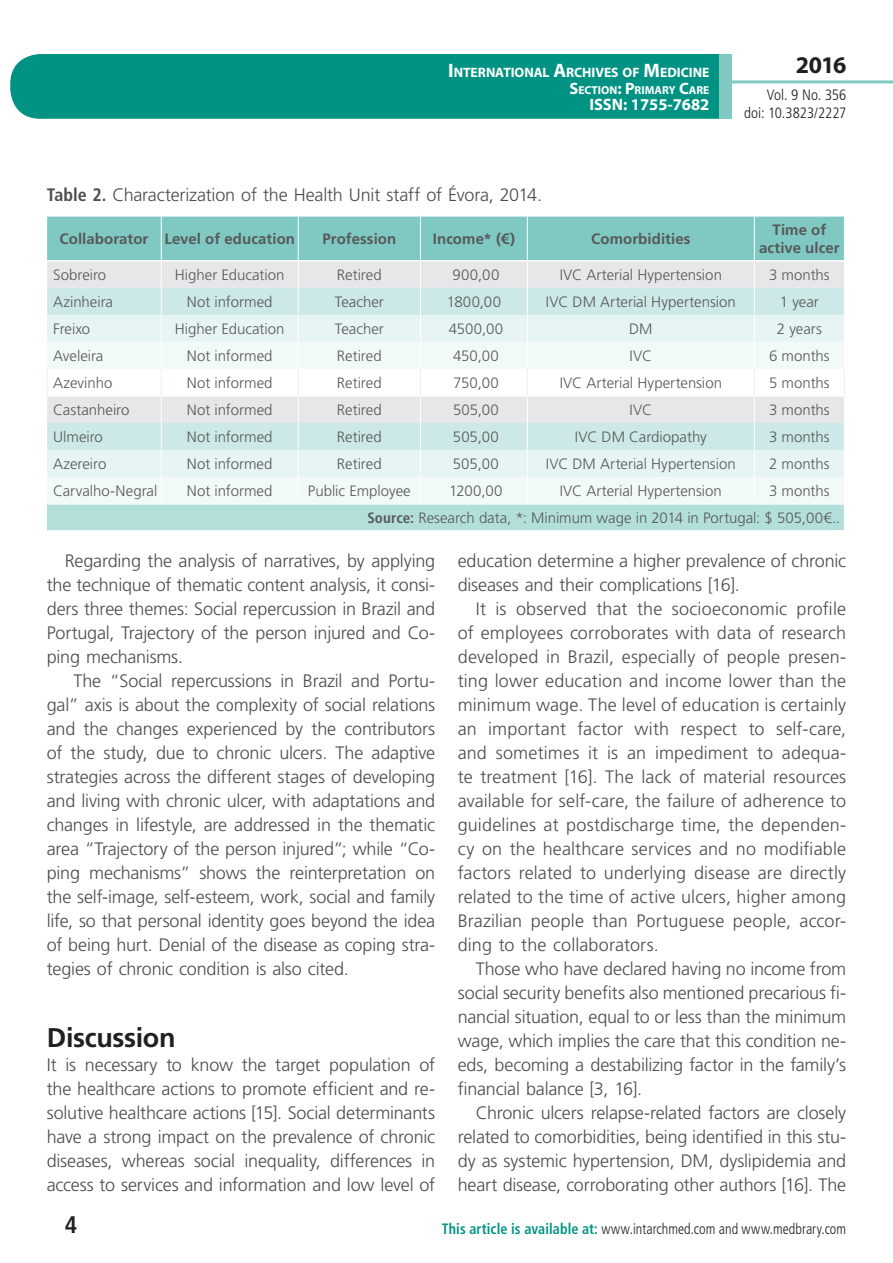
<style>
.page{position:relative;width:893px;height:1263px;background:#fff}
.page>*{position:absolute;margin:0;border:0;box-sizing:border-box;transform-origin:0 0}
.t1{font:700 27px "Frutiger LT Std";letter-spacing:-.015em;color:#231f20}
.t2{font:700 24px "Myriad Pro";color:#231f20}
.t3{font:700 condensed 24px "Frutiger LT Std";color:#231f20}
.t4{font:300 18px/24px "Frutiger LT Std";letter-spacing:-.01em;color:#4b4c4d;text-align:justify}
.t5{font:700 16.5px "Myriad Pro";color:#fff}
.t6{font:300 15px/27.3px "Frutiger LT Std";color:#57585a}
.t7{font:700 15px/18px "Frutiger LT Std";letter-spacing:.005em;color:#57585a;text-align:center}
.t8{font:300 condensed 15px "Frutiger LT Std";letter-spacing:.005em;color:#231f20;scale:.94 1}
.t9{font:300 condensed 15px/18px "Frutiger LT Std";letter-spacing:.005em;color:#231f20;text-align:right}
.t10{font:700 13.65px "Myriad Pro";letter-spacing:-.005em;color:#fff}
.t11{font:700 11.55px "Myriad Pro";color:#fff}
.s1{font-size:19.5px}
.s2{font-size:16.5px}
.s3{font-weight:700;font-stretch:condensed}
.s4{font-weight:700;color:#009384}
</style>
<div class="page">
<div style="left:10px;top:54px;width:775px;height:65px;background:#009384;border-radius:30px"></div>
<div style="left:732px;top:0;width:161px;height:157px;background:#fff"></div>
<hr style="left:730px;top:80px;width:163px;height:3px;background:#80c9c2">
<div style="left:719px;top:54px;width:13px;height:65px;background:#80c9c2"></div>
<svg style="left:47px;top:216px;width:798px;height:314px"></svg>
<hr style="left:47px;top:260px;width:114px;height:2px;background:#fff">
<hr style="left:161px;top:260px;width:137px;height:2px;background:#fff">
<hr style="left:298px;top:260px;width:122px;height:2px;background:#fff">
<hr style="left:420px;top:260px;width:107px;height:2px;background:#fff">
<hr style="left:527px;top:260px;width:227px;height:2px;background:#fff">
<hr style="left:754px;top:260px;width:90px;height:2px;background:#fff">
<hr style="left:47px;top:395px;width:114px;height:2px;background:#fff">
<hr style="left:161px;top:395px;width:137px;height:2px;background:#fff">
<hr style="left:298px;top:395px;width:122px;height:2px;background:#fff">
<hr style="left:420px;top:395px;width:107px;height:2px;background:#fff">
<hr style="left:527px;top:395px;width:227px;height:2px;background:#fff">
<hr style="left:754px;top:395px;width:91px;height:2px;background:#fff">
<p class="t10" style="left:448px;top:64px;width:263px"><span class="s1">I</span>NTERNATIONAL <span class="s1">A</span>RCHIVES OF <span class="s1">M</span>EDICINE</p>
<p class="t11" style="left:569px;top:82px;width:141px"><span class="s2">S</span>ECTION<span class="s2">: P</span>RIMARY <span class="s2">C</span>ARE</p>
<p class="t5" style="left:589px;top:94px;width:122px">ISSN: 1755-7682</p>
<h2 class="t2" style="left:796px;top:49px;width:52px">2016</h2>
<p class="t9" style="left:744px;top:86px;width:104px">Vol. 9 No. 356 doi: 10.3823/2227</p>
<p class="t4" style="left:47px;top:183px;width:497px"><span class="s3">Table 2.</span> Characterization of the Health Unit staff of Évora, 2014.</p>
<p class="t7" style="left:60px;top:230px;width:237px">Collaborator Level of education</p>
<p class="t7" style="left:322px;top:230px;width:75px">Profession</p>
<p class="t7" style="left:433px;top:230px;width:84px">Income* (€)</p>
<p class="t7" style="left:591px;top:230px;width:101px">Comorbidities</p>
<p class="t7" style="left:759px;top:221px;width:82px">Time of active ulcer</p>
<p class="t6" style="left:53px;top:261px;width:55px">Sobreiro</p>
<p class="t6" style="left:175px;top:262px;width:111px">Higher Education</p>
<p class="t6" style="left:337px;top:262px;width:46px">Retired</p>
<p class="t6" style="left:453px;top:262px;width:48px">900,00</p>
<p class="t6" style="left:560px;top:262px;width:164px">IVC Arterial Hypertension</p>
<p class="t6" style="left:769px;top:262px;width:62px">3 months</p>
<p class="t6" style="left:53px;top:288px;width:61px">Azinheira</p>
<p class="t6" style="left:187px;top:288px;width:87px">Not informed</p>
<p class="t6" style="left:335px;top:288px;width:50px">Teacher</p>
<p class="t6" style="left:447px;top:288px;width:56px">1800,00</p>
<p class="t6" style="left:546px;top:288px;width:191px">IVC DM Arterial Hypertension</p>
<p class="t6" style="left:780px;top:288px;width:40px">1 year</p>
<p class="t6" style="left:53px;top:315px;width:39px">Freixo</p>
<p class="t6" style="left:175px;top:315px;width:111px">Higher Education</p>
<p class="t6" style="left:335px;top:315px;width:50px">Teacher</p>
<p class="t6" style="left:449px;top:315px;width:56px">4500,00</p>
<p class="t6" style="left:629px;top:315px;width:25px">DM</p>
<p class="t6" style="left:777px;top:315px;width:47px">2 years</p>
<p class="t6" style="left:53px;top:342px;width:52px">Aveleira</p>
<p class="t6" style="left:187px;top:342px;width:87px">Not informed</p>
<p class="t6" style="left:337px;top:342px;width:46px">Retired</p>
<p class="t6" style="left:453px;top:342px;width:47px">450,00</p>
<p class="t6" style="left:630px;top:342px;width:24px">IVC</p>
<p class="t6" style="left:769px;top:342px;width:62px">6 months</p>
<p class="t6" style="left:53px;top:369px;width:61px">Azevinho</p>
<p class="t6" style="left:187px;top:369px;width:87px">Not informed</p>
<p class="t6" style="left:337px;top:369px;width:46px">Retired</p>
<p class="t6" style="left:453px;top:369px;width:47px">750,00</p>
<p class="t6" style="left:560px;top:369px;width:164px">IVC Arterial Hypertension</p>
<p class="t6" style="left:769px;top:369px;width:62px">5 months</p>
<p class="t6" style="left:53px;top:396px;width:78px">Castanheiro</p>
<p class="t6" style="left:187px;top:397px;width:87px">Not informed</p>
<p class="t6" style="left:337px;top:397px;width:46px">Retired</p>
<p class="t6" style="left:453px;top:397px;width:47px">505,00</p>
<p class="t6" style="left:630px;top:397px;width:24px">IVC</p>
<p class="t6" style="left:769px;top:397px;width:62px">3 months</p>
<p class="t6" style="left:53px;top:423px;width:51px">Ulmeiro</p>
<p class="t6" style="left:187px;top:423px;width:87px">Not informed</p>
<p class="t6" style="left:337px;top:423px;width:46px">Retired</p>
<p class="t6" style="left:453px;top:423px;width:47px">505,00</p>
<p class="t6" style="left:575px;top:423px;width:133px">IVC DM Cardiopathy</p>
<p class="t6" style="left:769px;top:423px;width:62px">3 months</p>
<p class="t6" style="left:53px;top:450px;width:55px">Azereiro</p>
<p class="t6" style="left:187px;top:450px;width:87px">Not informed</p>
<p class="t6" style="left:337px;top:450px;width:46px">Retired</p>
<p class="t6" style="left:453px;top:450px;width:47px">505,00</p>
<p class="t6" style="left:546px;top:450px;width:191px">IVC DM Arterial Hypertension</p>
<p class="t6" style="left:769px;top:450px;width:62px">2 months</p>
<p class="t6" style="left:53px;top:477px;width:106px">Carvalho-Negral</p>
<p class="t6" style="left:187px;top:477px;width:87px">Not informed</p>
<p class="t6" style="left:308px;top:477px;width:104px">Public Employee</p>
<p class="t6" style="left:449px;top:477px;width:55px">1200,00</p>
<p class="t6" style="left:560px;top:477px;width:164px">IVC Arterial Hypertension</p>
<p class="t6" style="left:367px;top:477px;width:474px;text-indent:402px">3 months<br><span class="s3">Source:</span> Research data, *: Minimum wage in 2014 in Portugal: $ 505,00€..</p>
<p class="t4" style="left:47px;top:549px;width:390px;text-indent:18px">Regarding the analysis of narratives, by applying the technique of thematic content analysis, it consi&shy;ders three themes: Social repercussion in Brazil and Portugal, Trajectory of the person injured and Co&shy;ping mechanisms.</p>
<p class="t4" style="left:47px;top:669px;width:390px;text-indent:27px">The “Social repercussions in Brazil and Portu&shy;gal” axis is about the complexity of social relations and the changes experienced by the contributors of the study, due to chronic ulcers. The adaptive strategies across the different stages of developing and living with chronic ulcer, with adaptations and changes in lifestyle, are addressed in the thematic area “Trajectory of the person injured”; while “Co&shy;ping mechanisms” shows the reinterpretation on the self-image, self-esteem, work, social and family life, so that personal identity goes beyond the idea of being hurt. Denial of the disease as coping stra&shy;tegies of chronic condition is also cited.</p>
<h1 class="t1" style="left:47px;top:1022px;width:130px">Discussion</h1>
<p class="t4" style="left:47px;top:1053px;width:390px">It is necessary to know the target population of the healthcare actions to promote efficient and re&shy;solutive healthcare actions [15]. Social determinants have a strong impact on the prevalence of chronic diseases, whereas social inequality, differences in access to services and information and low level of</p>
<p class="t4" style="left:458px;top:549px;width:390px">education determine a higher prevalence of chronic diseases and their complications [16].</p>
<p class="t4" style="left:458px;top:597px;width:390px;text-indent:18px">It is observed that the socioeconomic profile of employees corroborates with data of research developed in Brazil, especially of people presen&shy;ting lower education and income lower than the minimum wage. The level of education is certainly an important factor with respect to self-care, and sometimes it is an impediment to adequa&shy;te treatment [16]. The lack of material resources available for self-care, the failure of adherence to guidelines at postdischarge time, the dependen&shy;cy on the healthcare services and no modifiable factors related to underlying disease are directly related to the time of active ulcers, higher among Brazilian people than Portuguese people, accor&shy;ding to the collaborators.</p>
<p class="t4" style="left:458px;top:957px;width:390px;text-indent:18px">Those who have declared having no income from social security benefits also mentioned precarious fi&shy;nancial situation, equal to or less than the minimum wage, which implies the care that this condition ne&shy;eds, becoming a destabilizing factor in the family’s financial balance [3, 16].</p>
<p class="t4" style="left:458px;top:1101px;width:390px;text-indent:18px">Chronic ulcers relapse-related factors are closely related to comorbidities, being identified in this stu&shy;dy as systemic hypertension, DM, dyslipidemia and heart disease, corroborating other authors [16]. The</p>
<h2 class="t3" style="left:65px;top:1210px;width:14px">4</h2>
<p class="t8" style="left:442px;top:1220px;width:432px"><span class="s4">This article is available at:</span> www.intarchmed.com and www.medbrary.com</p>
</div>
